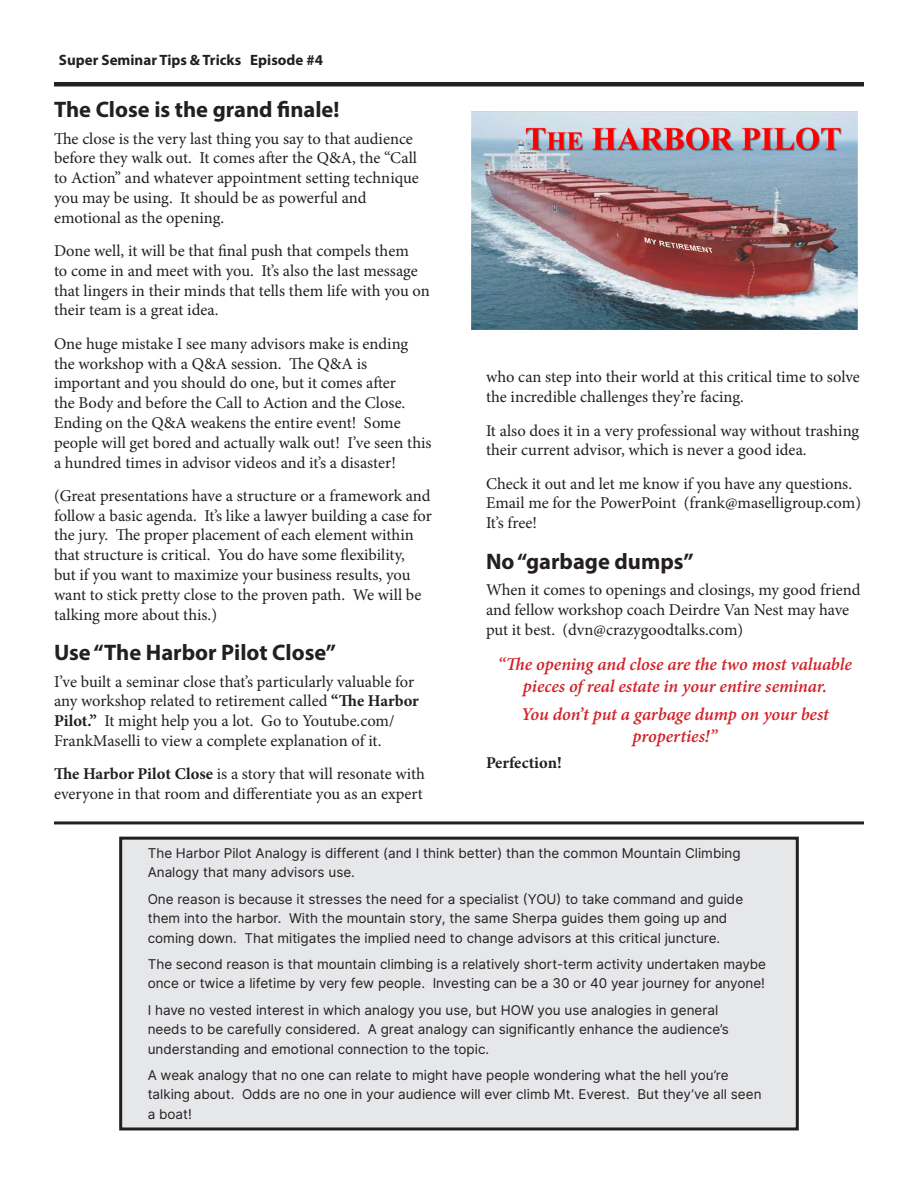
<style>
.page{position:relative;width:918px;height:1188px;background:#fff}
.page>*{position:absolute;margin:0;border:0;box-sizing:border-box;transform-origin:0 0}
.Head_1{font:700 22.5px "Myriad Pro";color:#231f20}
.Script{font:italic 600 18px/21.6px "Minion Pro";letter-spacing:-.005em;color:#d1232a;text-align:center}
.Details{font:16.5px/19.8px "Minion Pro";letter-spacing:-.005em;color:#231f20}
.Details-2{font:700 16.5px "Minion Pro";letter-spacing:-.005em;color:#231f20}
.Head_1-2{font:700 15px "Myriad Pro";color:#231f20}
.Boxed_text{font:13.5px/19.5px "Inter";color:#231f20}
.s1{font-weight:700}
</style>
<div class="page">
<img style="left:471px;top:111px;width:387px;height:218px">
<hr style="left:54px;top:82px;width:810px;height:4px;background:#231f20">
<div style="left:121px;top:838px;width:676px;height:291px;background:#e6e7e9"></div>
<div style="left:119px;top:837px;width:680px;height:293px;border:3px solid #231f20"></div>
<hr style="left:54px;top:821px;width:810px;height:3px;background:#231f20">
<p class="Head_1-2" style="left:59px;top:50px;width:266px">Super Seminar Tips &amp; Tricks Episode #4</p>
<p class="Head_1" style="left:54px;top:95px;width:287px">The Close is the grand finale!</p>
<p class="Details" style="left:54px;top:128px;width:366px">The close is the very last thing you say to that audience before they walk out. It comes after the Q&amp;A, the “Call to Action” and whatever appointment setting technique you may be using. It should be as powerful and emotional as the opening.</p>
<p class="Details" style="left:54px;top:241px;width:377px">Done well, it will be that final push that compels them<br>to come in and meet with you. It’s also the last message that lingers in their minds that tells them life with you on their team is a great idea.</p>
<p class="Details" style="left:54px;top:334px;width:379px">One huge mistake I see many advisors make is ending the workshop with a Q&amp;A session. The Q&amp;A is important and you should do one, but it comes after<br>the Body and before the Call to Action and the Close.<br>Ending on the Q&amp;A weakens the entire event! Some people will get bored and actually walk out! I’ve seen this a hundred times in advisor videos and it’s a disaster!</p>
<p class="Details" style="left:54px;top:486px;width:379px">(Great presentations have a structure or a framework and follow a basic agenda. It’s like a lawyer building a case for the jury. The proper placement of each element within that structure is critical. You do have some flexibility,<br>but if you want to maximize your business results, you want to stick pretty close to the proven path. We will be talking more about this.)</p>
<p class="Head_1" style="left:54px;top:638px;width:284px">Use “The Harbor Pilot Close”</p>
<p class="Details" style="left:54px;top:672px;width:366px">I’ve built a seminar close that’s particularly valuable for any workshop related to retirement called <span class="s1">“The Harbor Pilot.”</span> It might help you a lot. Go to Youtube.com/ FrankMaselli to view a complete explanation of it.</p>
<p class="Details" style="left:54px;top:764px;width:373px"><span class="s1">The Harbor Pilot Close</span> is a story that will resonate with everyone in that room and differentiate you as an expert</p>
<p class="Details" style="left:486px;top:367px;width:375px">who can step into their world at this critical time to solve the incredible challenges they’re facing.</p>
<p class="Details" style="left:486px;top:420px;width:375px">It also does it in a very professional way without trashing their current advisor, which is never a good idea.</p>
<p class="Details" style="left:486px;top:474px;width:377px">Check it out and let me know if you have any questions.<br>Email me for the PowerPoint (frank@maselligroup.com)<br>It’s free!</p>
<p class="Head_1" style="left:486px;top:546px;width:209px">No “garbage dumps”</p>
<p class="Details" style="left:486px;top:580px;width:376px">When it comes to openings and closings, my good friend and fellow workshop coach Deirdre Van Nest may have put it best. (dvn@crazygoodtalks.com)</p>
<p class="Script" style="left:498px;top:653px;width:356px">“The opening and close are the two most valuable pieces of real estate in your entire seminar.</p>
<p class="Script" style="left:521px;top:703px;width:309px">You don’t put a garbage dump on your best properties!”</p>
<p class="Details-2" style="left:486px;top:751px;width:77px">Perfection!</p>
<p class="Boxed_text" style="left:148px;top:843px;width:595px">The Harbor Pilot Analogy is different (and I think better) than the common Mountain Climbing<br>Analogy that many advisors use.</p>
<p class="Boxed_text" style="left:148px;top:889px;width:597px">One reason is because it stresses the need for a specialist (YOU) to take command and guide them into the harbor. With the mountain story, the same Sherpa guides them going up and coming down. That mitigates the implied need to change advisors at this critical juncture.</p>
<p class="Boxed_text" style="left:148px;top:954px;width:620px">The second reason is that mountain climbing is a relatively short-term activity undertaken maybe once or twice a lifetime by very few people. Investing can be a 30 or 40 year journey for anyone!</p>
<p class="Boxed_text" style="left:148px;top:1000px;width:583px">I have no vested interest in which analogy you use, but HOW you use analogies in general needs to be carefully considered. A great analogy can significantly enhance the audience’s understanding and emotional connection to the topic.</p>
<p class="Boxed_text" style="left:148px;top:1065px;width:615px">A weak analogy that no one can relate to might have people wondering what the hell you’re talking about. Odds are no one in your audience will ever climb Mt. Everest. But they’ve all seen a boat!</p>
</div>
